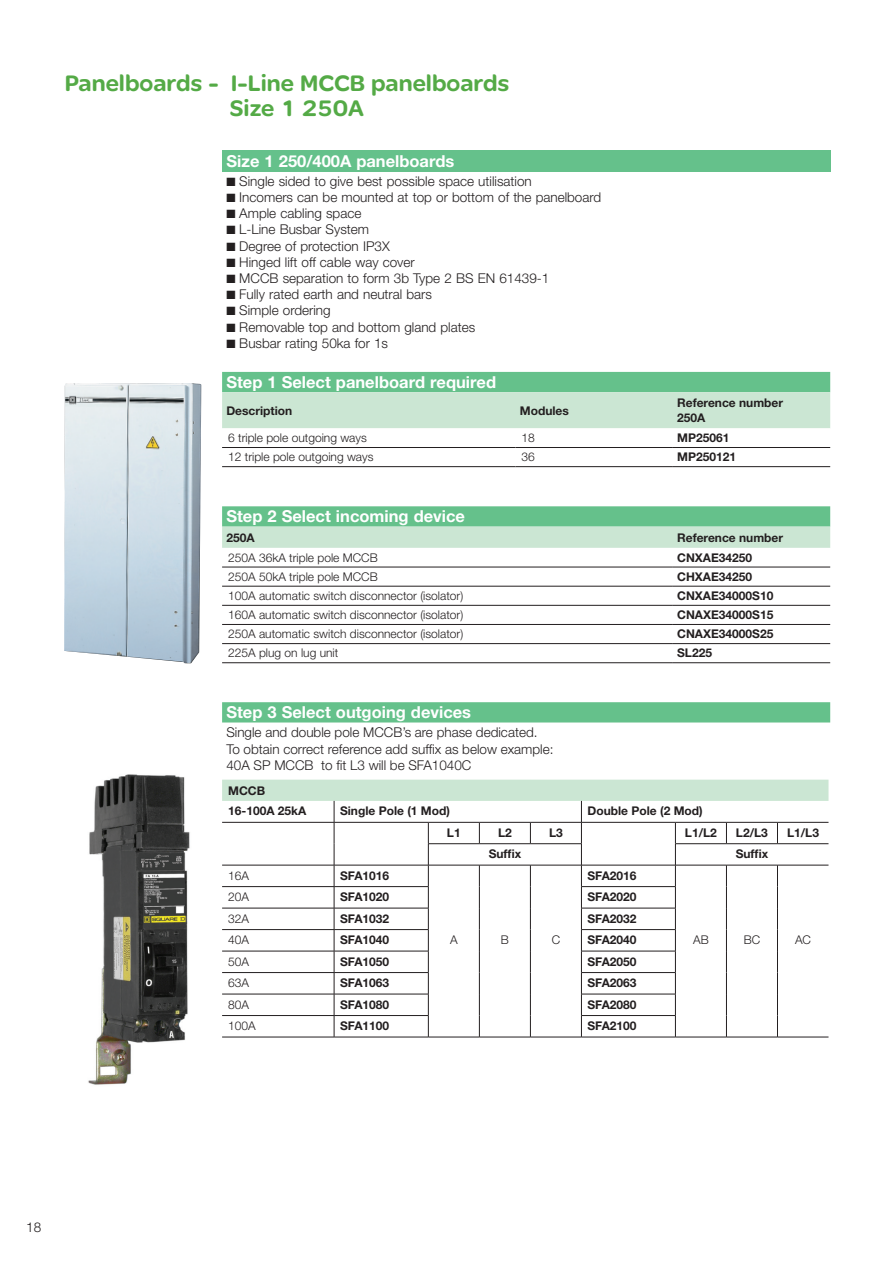
<style>
.page{position:relative;width:895px;height:1269px;background:#fff}
.page>*{position:absolute;margin:0;border:0;box-sizing:border-box;transform-origin:0 0}
.t1{font:900 24px "SE Optimist";color:#54aa46}
.t2{font:700 16.5px "Helvetica Neue LT Std";color:#fff}
.Body_Copy{font:300 13.5px/16.2px "Helvetica Neue LT Std";color:#231f20}
.Table_Product_Code{font:700 12px "Helvetica Neue LT Std";color:#231f20}
.Body_Copy-2{font:300 12px "Helvetica Neue LT Std";color:#231f20}
</style>
<div class="page">
<svg style="left:222px;top:372px;width:608px;height:56px;background:#a6d8b9"></svg>
<hr style="left:222px;top:447px;width:293px;height:1px;background:#231f20">
<hr style="left:515px;top:447px;width:158px;height:1px;background:#231f20">
<hr style="left:222px;top:466px;width:293px;height:1px;background:#231f20">
<hr style="left:515px;top:466px;width:158px;height:1px;background:#231f20">
<hr style="left:673px;top:466px;width:157px;height:1px;background:#231f20">
<hr style="left:673px;top:447px;width:157px;height:1px;background:#231f20">
<svg style="left:222px;top:506px;width:608px;height:42px;background:#9bd4b1"></svg>
<svg style="left:222px;top:566px;width:608px;height:79px"></svg>
<hr style="left:222px;top:567px;width:451px;height:1px;background:#231f20">
<hr style="left:222px;top:586px;width:451px;height:1px;background:#231f20">
<hr style="left:222px;top:605px;width:451px;height:1px;background:#231f20">
<hr style="left:222px;top:624px;width:451px;height:1px;background:#231f20">
<hr style="left:222px;top:643px;width:451px;height:1px;background:#231f20">
<hr style="left:222px;top:662px;width:451px;height:1px;background:#231f20">
<hr style="left:673px;top:662px;width:157px;height:1px;background:#231f20">
<hr style="left:673px;top:567px;width:157px;height:1px;background:#231f20">
<hr style="left:673px;top:586px;width:157px;height:1px;background:#231f20">
<hr style="left:673px;top:605px;width:157px;height:1px;background:#231f20">
<hr style="left:673px;top:624px;width:157px;height:1px;background:#231f20">
<hr style="left:673px;top:643px;width:157px;height:1px;background:#231f20">
<div style="left:222px;top:702px;width:608px;height:20px;background:#65c18b"></div>
<div style="left:222px;top:150px;width:608px;height:22px;background:#65c18b"></div>
<img style="left:64px;top:383px;width:137px;height:280px">
<hr style="left:222px;top:1036px;width:112px;height:1px;background:#231f20">
<hr style="left:334px;top:1036px;width:94px;height:1px;background:#231f20">
<hr style="left:428px;top:1036px;width:51px;height:1px;background:#231f20">
<hr style="left:479px;top:1036px;width:51px;height:1px;background:#231f20">
<hr style="left:530px;top:1036px;width:51px;height:1px;background:#231f20">
<hr style="left:581px;top:1036px;width:94px;height:1px;background:#231f20">
<hr style="left:675px;top:1036px;width:51px;height:1px;background:#231f20">
<hr style="left:726px;top:1036px;width:51px;height:1px;background:#231f20">
<hr style="left:777px;top:1036px;width:51px;height:1px;background:#231f20">
<svg style="left:222px;top:779px;width:606px;height:257px"></svg>
<img style="left:88px;top:774px;width:102px;height:311px">
<p class="t1" style="left:65px;top:69px;width:446px">Panelboards - I-Line MCCB panelboards</p>
<p class="t1" style="left:230px;top:95px;width:136px">Size 1 250A</p>
<p class="t2" style="left:227px;top:151px;width:229px">Size 1 250/400A panelboards</p>
<p class="Body_Copy" style="left:227px;top:173px;width:307px">■ Single sided to give best possible space utilisation</p>
<p class="Body_Copy" style="left:227px;top:189px;width:376px">■ Incomers can be mounted at top or bottom of the panelboard</p>
<p class="Body_Copy" style="left:227px;top:205px;width:136px">■ Ample cabling space</p>
<p class="Body_Copy" style="left:227px;top:221px;width:144px">■ L-Line Busbar System</p>
<p class="Body_Copy" style="left:227px;top:237px;width:165px">■ Degree of protection IP3X</p>
<p class="Body_Copy" style="left:227px;top:254px;width:190px">■ Hinged lift off cable way cover</p>
<p class="Body_Copy" style="left:227px;top:270px;width:324px">■ MCCB separation to form 3b Type 2 BS EN 61439-1</p>
<p class="Body_Copy" style="left:227px;top:286px;width:207px">■ Fully rated earth and neutral bars</p>
<p class="Body_Copy" style="left:227px;top:302px;width:106px">■ Simple ordering</p>
<p class="Body_Copy" style="left:227px;top:318px;width:250px">■ Removable top and bottom gland plates</p>
<p class="Body_Copy" style="left:227px;top:335px;width:163px">■ Busbar rating 50ka for 1s</p>
<p class="t2" style="left:226px;top:371px;width:271px">Step 1 Select panelboard required</p>
<p class="Table_Product_Code" style="left:226px;top:403px;width:67px">Description</p>
<p class="Table_Product_Code" style="left:520px;top:403px;width:51px">Modules</p>
<p class="Table_Product_Code" style="left:677px;top:395px;width:107px">Reference number</p>
<p class="Table_Product_Code" style="left:677px;top:410px;width:30px">250A</p>
<p class="Body_Copy-2" style="left:228px;top:430px;width:140px">6 triple pole outgoing ways</p>
<p class="Body_Copy-2" style="left:521px;top:430px;width:15px">18</p>
<p class="Table_Product_Code" style="left:677px;top:430px;width:54px">MP25061</p>
<p class="Body_Copy-2" style="left:228px;top:450px;width:147px">12 triple pole outgoing ways</p>
<p class="Body_Copy-2" style="left:521px;top:450px;width:15px">36</p>
<p class="Table_Product_Code" style="left:677px;top:449px;width:60px">MP250121</p>
<p class="t2" style="left:226px;top:506px;width:240px">Step 2 Select incoming device</p>
<p class="Table_Product_Code" style="left:226px;top:530px;width:30px">250A</p>
<p class="Table_Product_Code" style="left:677px;top:530px;width:107px">Reference number</p>
<p class="Body_Copy-2" style="left:228px;top:550px;width:151px">250A 36kA triple pole MCCB</p>
<p class="Table_Product_Code" style="left:677px;top:550px;width:77px">CNXAE34250</p>
<p class="Body_Copy-2" style="left:228px;top:569px;width:151px">250A 50kA triple pole MCCB</p>
<p class="Table_Product_Code" style="left:677px;top:569px;width:77px">CHXAE34250</p>
<p class="Body_Copy-2" style="left:228px;top:588px;width:237px">100A automatic switch disconnector (isolator)</p>
<p class="Table_Product_Code" style="left:677px;top:588px;width:98px">CNXAE34000S10</p>
<p class="Body_Copy-2" style="left:228px;top:607px;width:237px">160A automatic switch disconnector (isolator)</p>
<p class="Table_Product_Code" style="left:677px;top:607px;width:98px">CNAXE34000S15</p>
<p class="Body_Copy-2" style="left:228px;top:626px;width:237px">250A automatic switch disconnector (isolator)</p>
<p class="Table_Product_Code" style="left:677px;top:626px;width:98px">CNAXE34000S25</p>
<p class="Body_Copy-2" style="left:228px;top:646px;width:112px">225A plug on lug unit</p>
<p class="Table_Product_Code" style="left:677px;top:645px;width:36px">SL225</p>
<p class="t2" style="left:226px;top:701px;width:246px">Step 3 Select outgoing devices</p>
<p class="Body_Copy" style="left:226px;top:724px;width:329px">Single and double pole MCCB’s are phase dedicated.<br>To obtain correct reference add suffix as below example:</p>
<p class="Body_Copy" style="left:226px;top:756px;width:247px">40A SP MCCB to fit L3 will be SFA1040C</p>
<p class="Table_Product_Code" style="left:228px;top:783px;width:39px">MCCB</p>
<p class="Table_Product_Code" style="left:228px;top:803px;width:80px">16-100A 25kA</p>
<p class="Table_Product_Code" style="left:340px;top:803px;width:111px">Single Pole (1 Mod)</p>
<p class="Table_Product_Code" style="left:587px;top:803px;width:117px">Double Pole (2 Mod)</p>
<p class="Table_Product_Code" style="left:447px;top:825px;width:15px">L1</p>
<p class="Table_Product_Code" style="left:498px;top:825px;width:15px">L2</p>
<p class="Table_Product_Code" style="left:549px;top:825px;width:15px">L3</p>
<p class="Table_Product_Code" style="left:685px;top:825px;width:34px">L1/L2</p>
<p class="Table_Product_Code" style="left:736px;top:825px;width:34px">L2/L3</p>
<p class="Table_Product_Code" style="left:787px;top:825px;width:34px">L1/L3</p>
<p class="Table_Product_Code" style="left:489px;top:846px;width:34px">Suffix</p>
<p class="Table_Product_Code" style="left:736px;top:846px;width:34px">Suffix</p>
<p class="Body_Copy-2" style="left:228px;top:868px;width:22px">16A</p>
<p class="Table_Product_Code" style="left:340px;top:868px;width:51px">SFA1016</p>
<p class="Table_Product_Code" style="left:587px;top:868px;width:51px">SFA2016</p>
<p class="Body_Copy-2" style="left:228px;top:889px;width:22px">20A</p>
<p class="Table_Product_Code" style="left:340px;top:889px;width:51px">SFA1020</p>
<p class="Table_Product_Code" style="left:587px;top:889px;width:51px">SFA2020</p>
<p class="Body_Copy-2" style="left:228px;top:911px;width:22px">32A</p>
<p class="Table_Product_Code" style="left:340px;top:911px;width:51px">SFA1032</p>
<p class="Table_Product_Code" style="left:587px;top:911px;width:51px">SFA2032</p>
<p class="Body_Copy-2" style="left:228px;top:932px;width:22px">40A</p>
<p class="Table_Product_Code" style="left:340px;top:932px;width:51px">SFA1040</p>
<p class="Body_Copy-2" style="left:450px;top:932px;width:9px">A</p>
<p class="Body_Copy-2" style="left:501px;top:932px;width:10px">B</p>
<p class="Body_Copy-2" style="left:552px;top:932px;width:10px">C</p>
<p class="Table_Product_Code" style="left:587px;top:932px;width:51px">SFA2040</p>
<p class="Body_Copy-2" style="left:693px;top:932px;width:17px">AB</p>
<p class="Body_Copy-2" style="left:744px;top:932px;width:18px">BC</p>
<p class="Body_Copy-2" style="left:795px;top:932px;width:18px">AC</p>
<p class="Body_Copy-2" style="left:228px;top:954px;width:22px">50A</p>
<p class="Table_Product_Code" style="left:340px;top:954px;width:51px">SFA1050</p>
<p class="Table_Product_Code" style="left:587px;top:954px;width:51px">SFA2050</p>
<p class="Body_Copy-2" style="left:228px;top:975px;width:22px">63A</p>
<p class="Table_Product_Code" style="left:340px;top:975px;width:51px">SFA1063</p>
<p class="Table_Product_Code" style="left:587px;top:975px;width:51px">SFA2063</p>
<p class="Body_Copy-2" style="left:228px;top:997px;width:22px">80A</p>
<p class="Table_Product_Code" style="left:340px;top:996px;width:51px">SFA1080</p>
<p class="Table_Product_Code" style="left:587px;top:996px;width:51px">SFA2080</p>
<p class="Body_Copy-2" style="left:228px;top:1018px;width:29px">100A</p>
<p class="Table_Product_Code" style="left:340px;top:1018px;width:51px">SFA1100</p>
<p class="Table_Product_Code" style="left:587px;top:1018px;width:51px">SFA2100</p>
<p class="Body_Copy" style="left:26px;top:1218px;width:17px">18</p>
</div>
